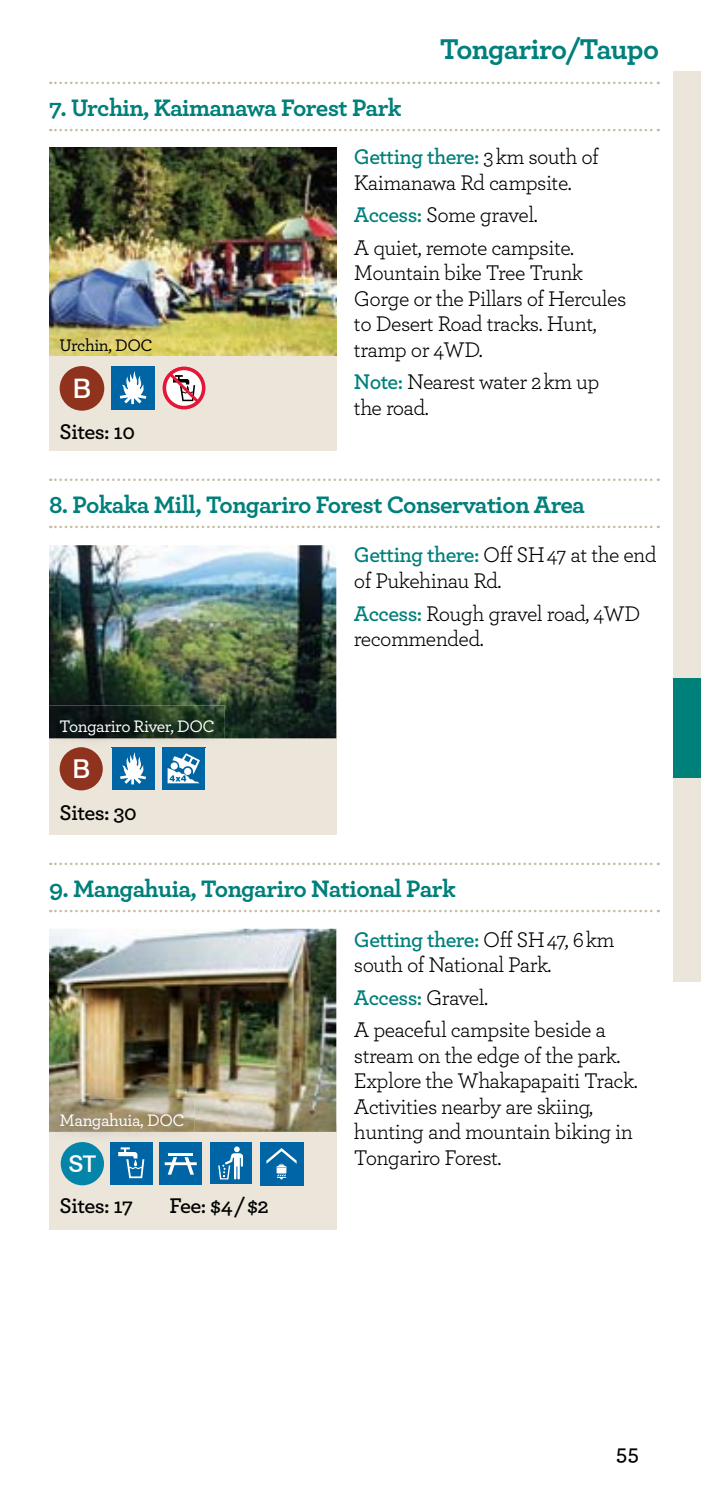
<style>
.page{position:relative;width:701px;height:1487px;background:#fff}
.page>*{position:absolute;margin:0;border:0;box-sizing:border-box;transform-origin:0 0}
.t1{font:700 30px "Archer";letter-spacing:-.03em;color:#00807b}
.t2{font:500 27px "Swiss 721 BT";color:#fff}
.t3{font:500 26px "Swiss 721 BT";color:#fff}
.t4{font:700 25px "Archer";letter-spacing:-.025em;color:#00807b}
.t5{font:500 23px "Swiss 721 BT";color:#fff}
.t6{font:600 22.5px "Archer";color:#000}
.t7{font:22.25px/25.5px "Archer";letter-spacing:-.025em;color:#000}
.t8{font:600 22.25px "Archer";letter-spacing:-.025em;color:#000}
.t9{font:500 17.5px "Archer";letter-spacing:-.025em;color:#fff}
.t10{font:500 17.5px "Archer";letter-spacing:-.025em;color:#000}
.s1{font-weight:600;color:#00807b}
</style>
<div class="page">
<div style="left:49px;top:313px;width:287px;height:137px;background:#ebe5da"></div>
<div style="left:49px;top:711px;width:287px;height:123px;background:#ebe5da"></div>
<div style="left:49px;top:1125px;width:287px;height:105px;background:#ebe5da"></div>
<svg style="left:50px;top:82px;width:608px;height:2px"></svg>
<svg style="left:50px;top:129px;width:608px;height:2px"></svg>
<svg style="left:50px;top:863px;width:608px;height:2px"></svg>
<svg style="left:50px;top:910px;width:608px;height:2px"></svg>
<svg style="left:50px;top:479px;width:608px;height:2px"></svg>
<svg style="left:50px;top:526px;width:608px;height:2px"></svg>
<div style="left:672px;top:172px;width:28px;height:102px;background:#ebe5da"></div>
<div style="left:672px;top:677px;width:28px;height:102px;background:#00807b"></div>
<div style="left:672px;top:71px;width:28px;height:101px;background:#ebe5da"></div>
<div style="left:672px;top:576px;width:28px;height:101px;background:#ebe5da"></div>
<div style="left:672px;top:274px;width:28px;height:101px;background:#ebe5da"></div>
<div style="left:672px;top:779px;width:28px;height:101px;background:#ebe5da"></div>
<div style="left:672px;top:375px;width:28px;height:101px;background:#ebe5da"></div>
<div style="left:672px;top:880px;width:28px;height:102px;background:#ebe5da"></div>
<div style="left:672px;top:475px;width:28px;height:102px;background:#ebe5da"></div>
<img style="left:49px;top:147px;width:287px;height:208px">
<img style="left:49px;top:929px;width:287px;height:203px">
<img style="left:49px;top:545px;width:287px;height:193px">
<div style="left:60px;top:747px;width:43px;height:43px;background:#90331e;border-radius:50%"></div>
<div style="left:162px;top:747px;width:43px;height:43px;background:#0065a4"></div>
<svg style="left:167px;top:753px;width:33px;height:30px"></svg>
<div style="left:112px;top:747px;width:42px;height:43px;background:#0065a4"></div>
<svg style="left:120px;top:752px;width:26px;height:32px"></svg>
<div style="left:60px;top:366px;width:44px;height:45px;background:#90331e;border-radius:50%"></div>
<svg style="left:162px;top:366px;width:43px;height:44px"></svg>
<div style="left:111px;top:366px;width:44px;height:44px;background:#0065a4"></div>
<svg style="left:120px;top:371px;width:26px;height:33px"></svg>
<div style="left:210px;top:1142px;width:41px;height:42px;background:#0065a4"></div>
<svg style="left:218px;top:1146px;width:25px;height:33px"></svg>
<div style="left:61px;top:1142px;width:43px;height:43px;background:#0484a9;border-radius:50%"></div>
<div style="left:260px;top:1142px;width:43px;height:43px;background:#0065a4"></div>
<svg style="left:266px;top:1148px;width:30px;height:31px"></svg>
<div style="left:110px;top:1142px;width:42px;height:43px;background:#0065a4"></div>
<svg style="left:118px;top:1147px;width:26px;height:31px"></svg>
<div style="left:160px;top:1142px;width:42px;height:42px;background:#0065a4"></div>
<hr style="left:168px;top:1153px;width:25px;height:3px;background:#fff">
<svg style="left:165px;top:1157px;width:32px;height:18px"></svg>
<img style="left:49px;top:1099px;width:146px;height:33px">
<img style="left:49px;top:738px;width:176px;height:10px">
<img style="left:49px;top:705px;width:176px;height:33px">
<img style="left:162px;top:747px;width:43px;height:1px">
<img style="left:112px;top:747px;width:42px;height:1px">
<p class="t4" style="left:49px;top:88px;width:354px">7. Urchin, Kaimanawa Forest Park</p>
<h1 class="t1" style="left:440px;top:25px;width:220px">Tongariro/Taupo</h1>
<p class="t10" style="left:60px;top:332px;width:95px">Urchin, DOC</p>
<p class="t2" style="left:73px;top:372px;width:20px">B</p>
<p class="t8" style="left:60px;top:415px;width:77px">Sites: 10</p>
<p class="t7" style="left:354px;top:143px;width:246px"><span class="s1">Getting there:</span> 3 km south of<br>Kaimanawa Rd campsite.</p>
<p class="t7" style="left:354px;top:198px;width:221px;line-height:32.5px"><span class="s1">Access:</span> Some gravel.<br>A quiet, remote campsite.</p>
<p class="t7" style="left:354px;top:259px;width:274px">Mountain bike Tree Trunk<br>Gorge or the Pillars of Hercules to Desert Road tracks. Hunt, tramp or 4WD.</p>
<p class="t7" style="left:354px;top:368px;width:247px"><span class="s1">Note:</span> Nearest water 2 km up the road.</p>
<p class="t4" style="left:49px;top:485px;width:537px">8. Pokaka Mill, Tongariro Forest Conservation Area</p>
<p class="t9" style="left:60px;top:713px;width:157px">Tongariro River, DOC</p>
<p class="t3" style="left:72px;top:753px;width:19px">B</p>
<p class="t8" style="left:60px;top:796px;width:78px">Sites: 30</p>
<p class="t7" style="left:354px;top:541px;width:304px"><span class="s1">Getting there:</span> Off SH 47 at the end of Pukehinau Rd.</p>
<p class="t7" style="left:354px;top:599px;width:288px"><span class="s1">Access:</span> Rough gravel road, 4WD recommended.</p>
<p class="t4" style="left:49px;top:869px;width:408px">9. Mangahuia, Tongariro National Park</p>
<p class="t9" style="left:60px;top:1108px;width:127px">Mangahuia, DOC</p>
<p class="t5" style="left:68px;top:1149px;width:29px">ST</p>
<p class="t8" style="left:60px;top:1189px;width:75px">Sites: 17</p>
<p class="t8" style="left:169px;top:1189px;width:101px">Fee: $4 / $2</p>
<p class="t7" style="left:354px;top:925px;width:262px"><span class="s1">Getting there:</span> Off SH 47, 6 km south of National Park.</p>
<p class="t7" style="left:354px;top:980px;width:253px;line-height:32.5px"><span class="s1">Access:</span> Gravel.<br>A peaceful campsite beside a</p>
<p class="t7" style="left:354px;top:1042px;width:285px">stream on the edge of the park.<br>Explore the Whakapapaiti Track.<br>Activities nearby are skiing, hunting and mountain biking in<br>Tongariro Forest.</p>
<p class="t6" style="left:616px;top:1435px;width:24px">55</p>
</div>
